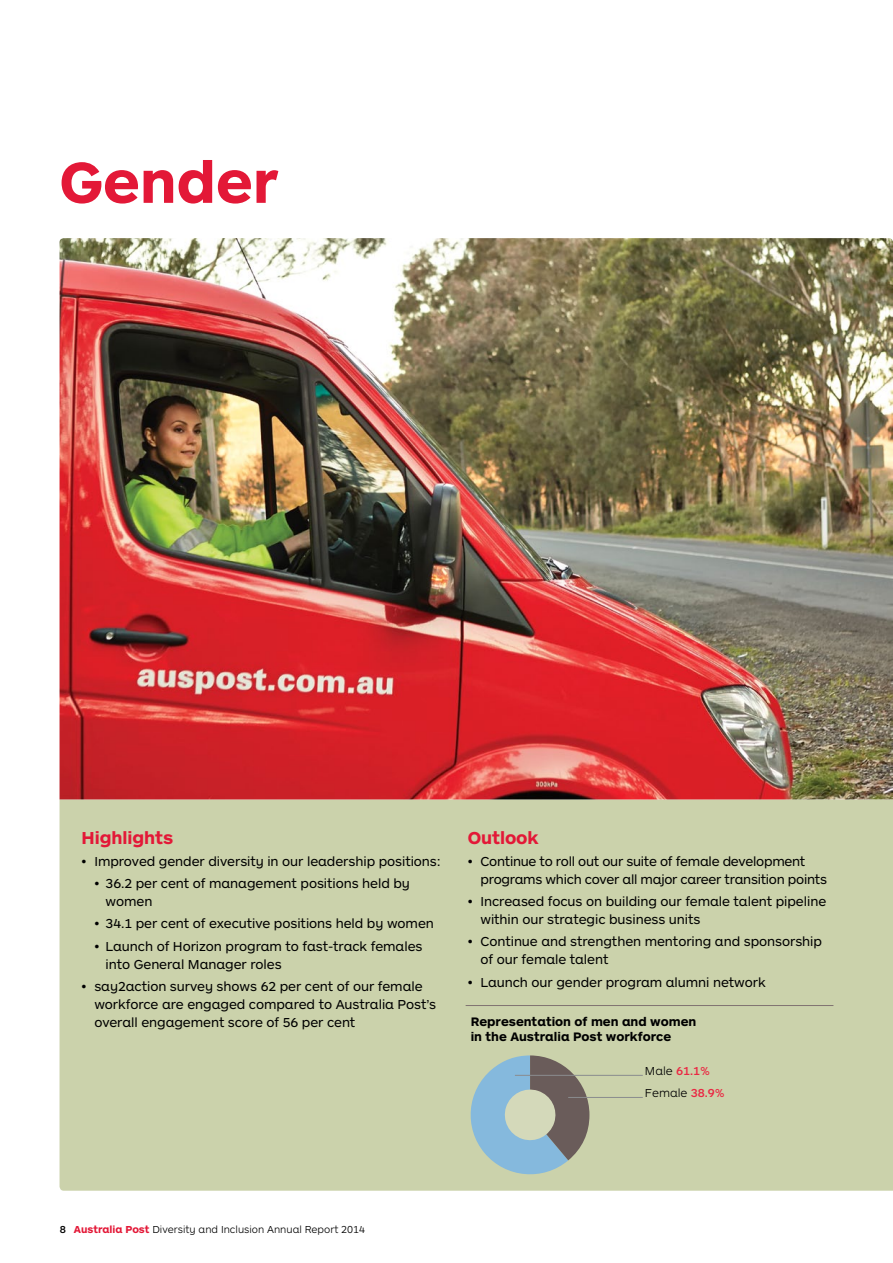
<style>
.page{position:relative;width:893px;height:1263px;background:#fff}
.page>*{position:absolute;margin:0;border:0;box-sizing:border-box;transform-origin:0 0}
.t1{font:700 60px "Letter";color:#e31837}
.t2{font:700 18px "Letter";letter-spacing:-.005em;color:#e31837}
.t3{font:13.5px/18px "Letter";letter-spacing:-.005em;color:#000}
.t4{font:700 12.75px/15px "Letter";color:#000}
.t5{font:300 12px "Letter";color:#000}
.t6{font:500 12px "Letter";color:#ea2843}
.t7{font:300 10.5px "Letter";color:#000}
.s1{font-weight:300;color:#000}
.s2{font-weight:500;color:#ea2843}
.s3{font-weight:500}
.s4{font-weight:700;color:#e31837}
</style>
<div class="page">
<div style="left:60px;top:799px;width:833px;height:392px;background:#cbd2ab"></div>
<img style="left:60px;top:238px;width:833px;height:561px">
<svg style="left:469px;top:1055px;width:120px;height:126px;background:#9baeac"></svg>
<hr style="left:568px;top:1097px;width:75px;height:1px;background:#8a8c8e">
<hr style="left:515px;top:1075px;width:128px;height:1px;background:#8a8c8e">
<hr style="left:466px;top:1005px;width:367px;height:1px;background:#807371">
<h1 class="t1" style="left:60px;top:143px;width:220px">Gender</h1>
<h2 class="t2" style="left:82px;top:826px;width:93px">Highlights</h2>
<p class="t3" style="left:82px;top:851px;width:361px">• Improved gender diversity in our leadership positions:</p>
<p class="t3" style="left:106px;top:874px;width:306px;text-indent:-11px">• 36.2 per cent of management positions held by women</p>
<p class="t3" style="left:94px;top:914px;width:341px">• 34.1 per cent of executive positions held by women</p>
<p class="t3" style="left:106px;top:936px;width:318px;text-indent:-11px">• Launch of Horizon program to fast-track females into General Manager roles</p>
<p class="t3" style="left:94px;top:976px;width:343px;text-indent:-13px">• say2action survey shows 62 per cent of our female workforce are engaged compared to Australia Post’s overall engagement score of 56 per cent</p>
<h2 class="t2" style="left:468px;top:826px;width:72px">Outlook</h2>
<p class="t3" style="left:480px;top:851px;width:348px;text-indent:-13px">• Continue to roll out our suite of female development programs which cover all major career transition points</p>
<p class="t3" style="left:480px;top:892px;width:347px;text-indent:-13px">• Increased focus on building our female talent pipeline within our strategic business units</p>
<p class="t3" style="left:480px;top:932px;width:343px;text-indent:-13px">• Continue and strengthen mentoring and sponsorship of our female talent</p>
<p class="t3" style="left:468px;top:972px;width:300px">• Launch our gender program alumni network</p>
<p class="t4" style="left:471px;top:1013px;width:227px">Representation of men and women in the Australia Post workforce</p>
<p class="t6" style="left:645px;top:1063px;width:66px"><span class="s1">Male</span> 61.1%</p>
<p class="t5" style="left:645px;top:1085px;width:81px">Female <span class="s2">38.9%</span></p>
<p class="t7" style="left:60px;top:1223px;width:307px"><span class="s3">8</span> <span class="s4">Australia Post</span> Diversity and Inclusion Annual Report 2014</p>
</div>
